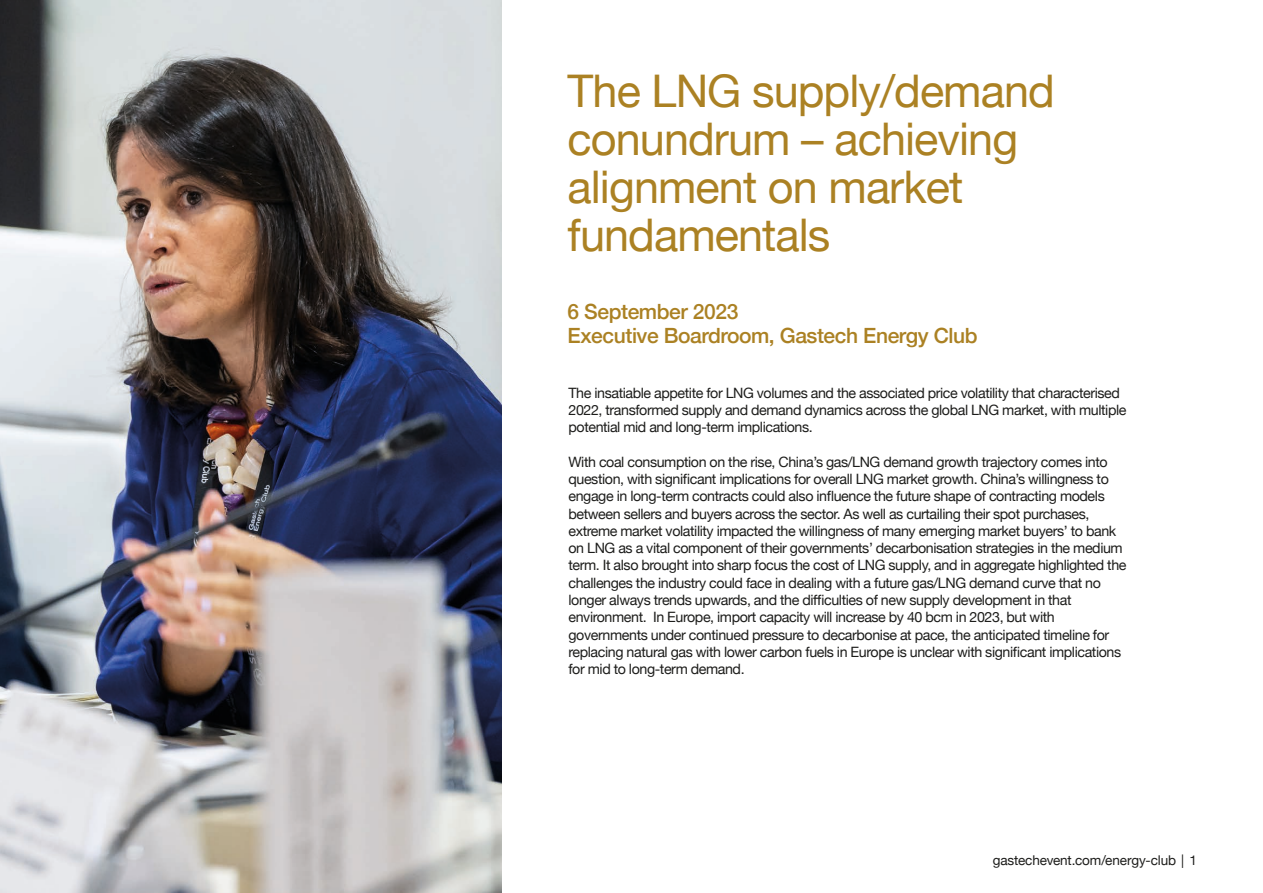
<style>
.page{position:relative;width:1263px;height:893px;background:#fff}
.page>*{position:absolute;margin:0;border:0;box-sizing:border-box;transform-origin:0 0}
.t1{font:45px/48px "Helvetica Neue";letter-spacing:-.02em;color:#ab8123}
.t2{font:500 21px/24px "Helvetica Neue";letter-spacing:-.02em;color:#ab8123}
.t3{font:14.25px/17.2px "Helvetica Neue";letter-spacing:-.03em;color:#1d1d1b}
.t4{font:13.5px "Helvetica Neue";letter-spacing:-.01em;color:#1d1d1b}
</style>
<div class="page">
<img style="left:0;top:0;width:502px;height:893px">
<h1 class="t1" style="left:568px;top:69px;width:489px">The LNG supply/demand conundrum – achieving alignment on market fundamentals</h1>
<h2 class="t2" style="left:568px;top:298px;width:412px">6 September 2023<br>Executive Boardroom, Gastech Energy Club</h2>
<p class="t3" style="left:568px;top:385px;width:559px">The insatiable appetite for LNG volumes and the associated price volatility that characterised<br>2022, transformed supply and demand dynamics across the global LNG market, with multiple potential mid and long-term implications.</p>
<p class="t3" style="left:568px;top:454px;width:559px">With coal consumption on the rise, China’s gas/LNG demand growth trajectory comes into question, with significant implications for overall LNG market growth. China’s willingness to engage in long-term contracts could also influence the future shape of contracting models between sellers and buyers across the sector. As well as curtailing their spot purchases, extreme market volatility impacted the willingness of many emerging market buyers’ to bank on LNG as a vital component of their governments’ decarbonisation strategies in the medium term. It also brought into sharp focus the cost of LNG supply, and in aggregate highlighted the challenges the industry could face in dealing with a future gas/LNG demand curve that no longer always trends upwards, and the difficulties of new supply development in that environment. In Europe, import capacity will increase by 40 bcm in 2023, but with governments under continued pressure to decarbonise at pace, the anticipated timeline for replacing natural gas with lower carbon fuels in Europe is unclear with significant implications for mid to long-term demand.</p>
<p class="t4" style="left:993px;top:851px;width:206px">gastechevent.com/energy-club | 1</p>
</div>
